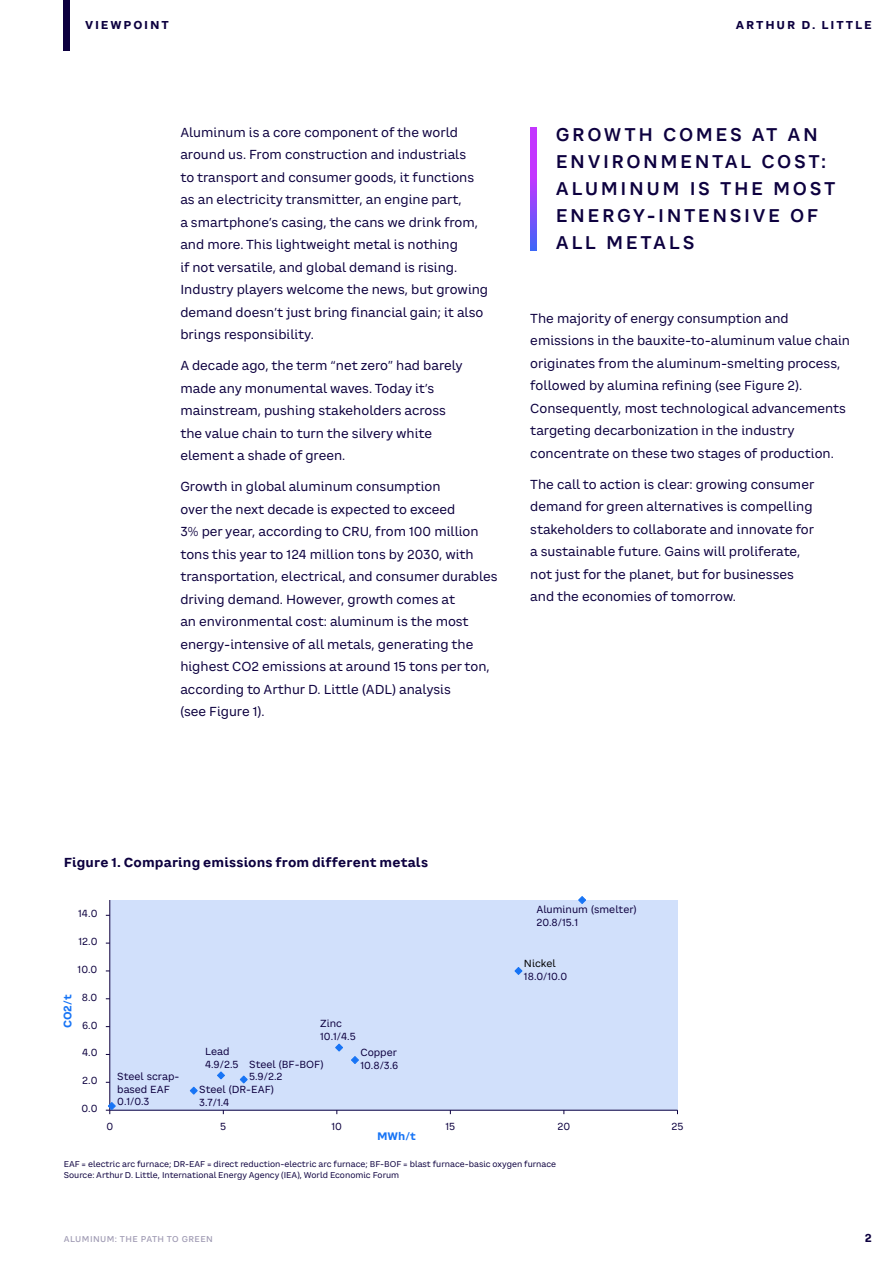
<style>
.page{position:relative;width:893px;height:1263px;background:#fff}
.page>*{position:absolute;margin:0;border:0;box-sizing:border-box;transform-origin:0 0}
.IN_LARGE_PULLOUT_TEXT{font:600 18px/27px "CA Saygon Text";letter-spacing:.14em;color:#0d003f}
.IN_BODYTEXT{font:12.75px/22.5px "CA Saygon Text";color:#0d003f}
.IN_IMAGE_TITLE{font:700 12.75px "CA Saygon Text";letter-spacing:.01em;color:#0d003f}
.t1{font:700 11.25px "CA Saygon Text";letter-spacing:.16em;color:#0d003f}
.t2{font:700 10.65px "CA Saygon Text";color:#1774f5}
.t3{font:10.05px/12.6px "CA Saygon Text";color:#0d003f}
.IN_GRAPH_IMAGE_SOURCE_TEXT{font:8.25px/10.5px "CA Saygon Text";color:#0d003f}
.t4{font:500 8.25px "CA Saygon Text";letter-spacing:.05em;color:#9e99b2}
.s1{color:#000}
</style>
<div class="page">
<div style="left:110px;top:900px;width:567px;height:210px;background:#d1e0fb"></div>
<hr style="left:109px;top:900px;width:1px;height:210px;background:#0d003f">
<hr style="left:110px;top:1110px;width:567px;height:1px;background:#0d003f">
<svg style="left:106px;top:1101px;width:10px;height:13px"></svg>
<svg style="left:189px;top:1086px;width:9px;height:9px"></svg>
<svg style="left:217px;top:1071px;width:8px;height:9px"></svg>
<svg style="left:239px;top:1075px;width:9px;height:9px"></svg>
<svg style="left:351px;top:1056px;width:8px;height:8px"></svg>
<svg style="left:335px;top:1043px;width:8px;height:9px"></svg>
<svg style="left:514px;top:967px;width:9px;height:8px"></svg>
<svg style="left:578px;top:896px;width:8px;height:8px"></svg>
<div style="left:64px;top:0;width:6px;height:51px;background:#0d003f"></div>
<svg style="left:530px;top:128px;width:7px;height:123px"></svg>
<p class="t1" style="left:85px;top:16px;width:85px">VIEWPOINT</p>
<p class="t1" style="left:736px;top:16px;width:137px">ARTHUR D. LITTLE</p>
<p class="IN_BODYTEXT" style="left:180px;top:121px;width:309px">Aluminum is a core component of the world around us. From construction and industrials<br>to transport and consumer goods, it functions as an electricity transmitter, an engine part,<br>a smartphone’s casing, the cans we drink from, and more. This lightweight metal is nothing<br>if not versatile, and global demand is rising.<br>Industry players welcome the news, but growing demand doesn’t just bring financial gain; it also brings responsibility.</p>
<p class="IN_BODYTEXT" style="left:180px;top:354px;width:284px">A decade ago, the term “net zero” had barely made any monumental waves. Today it’s mainstream, pushing stakeholders across the value chain to turn the silvery white element a shade of green.</p>
<p class="IN_BODYTEXT" style="left:180px;top:475px;width:319px">Growth in global aluminum consumption<br>over the next decade is expected to exceed<br>3% per year, according to CRU, from 100 million tons this year to 124 million tons by 2030, with transportation, electrical, and consumer durables driving demand. However, growth comes at<br>an environmental cost: aluminum is the most energy-intensive of all metals, generating the highest CO2 emissions at around 15 tons per ton, according to Arthur D. Little (ADL) analysis<br>(see Figure 1).</p>
<p class="IN_LARGE_PULLOUT_TEXT" style="left:556px;top:121px;width:281px">GROWTH COMES AT AN<br>ENVIRONMENTAL COST:<br>ALUMINUM IS THE MOST<br>ENERGY-INTENSIVE OF<br>ALL METALS</p>
<p class="IN_BODYTEXT" style="left:530px;top:307px;width:321px">The majority of energy consumption and emissions in the bauxite-to-aluminum value chain originates from the aluminum-smelting process, followed by alumina refining (see Figure 2).<br>Consequently, most technological advancements targeting decarbonization in the industry concentrate on these two stages of production.</p>
<p class="IN_BODYTEXT" style="left:530px;top:473px;width:285px">The call to action is clear: growing consumer demand for green alternatives is compelling stakeholders to collaborate and innovate for a sustainable future. Gains will proliferate, not just for the planet, but for businesses and the economies of tomorrow.</p>
<p class="IN_IMAGE_TITLE" style="left:64px;top:852px;width:366px">Figure 1. Comparing emissions from different metals</p>
<p class="t3" style="left:78px;top:907px;width:21px">14.0</p>
<p class="t3" style="left:78px;top:935px;width:21px">12.0</p>
<p class="t3" style="left:78px;top:963px;width:21px">10.0</p>
<p class="t2" style="left:60px;top:1028px;width:35px;rotate:-90deg">CO2/t</p>
<p class="t3" style="left:82px;top:991px;width:17px">8.0</p>
<p class="t3" style="left:82px;top:1019px;width:17px">6.0</p>
<p class="t3" style="left:82px;top:1046px;width:17px">4.0</p>
<p class="t3" style="left:82px;top:1074px;width:17px">2.0</p>
<p class="t3" style="left:81px;top:1102px;width:18px">0.0</p>
<p class="t3" style="left:117px;top:1070px;width:64px">Steel scrap&shy;based EAF<br>0.1/0.3</p>
<p class="t3" style="left:320px;top:1017px;width:37px">Zinc<br>10.1/4.5</p>
<p class="t3" style="left:205px;top:1045px;width:26px">Lead</p>
<p class="t3" style="left:205px;top:1057px;width:120px">4.9/2.5 Steel (BF-BOF)</p>
<p class="t3" style="left:249px;top:1070px;width:35px">5.9/2.2</p>
<p class="t3" style="left:199px;top:1083px;width:76px">Steel (DR-EAF)<br>3.7/1.4</p>
<p class="t3" style="left:360px;top:1046px;width:40px">Copper<br>10.8/3.6</p>
<p class="t3" style="left:536px;top:903px;width:102px">Aluminum (smelter)<br>20.8/15.1</p>
<p class="t3" style="left:524px;top:957px;width:45px"><span class="s1">Nickel<br></span>18.0/10.0</p>
<p class="t3" style="left:106px;top:1120px;width:8px">0</p>
<p class="t3" style="left:220px;top:1120px;width:8px">5</p>
<p class="t3" style="left:332px;top:1120px;width:12px">10</p>
<p class="t3" style="left:445px;top:1120px;width:11px">15</p>
<p class="t3" style="left:557px;top:1120px;width:14px">20</p>
<p class="t3" style="left:671px;top:1120px;width:14px">25</p>
<p class="t2" style="left:377px;top:1128px;width:40px">MWh/t</p>
<p class="IN_GRAPH_IMAGE_SOURCE_TEXT" style="left:64px;top:1159px;width:494px">EAF = electric arc furnace; DR-EAF = direct reduction-electric arc furnace; BF-BOF = blast furnace-basic oxygen furnace<br>Source: Arthur D. Little, International Energy Agency (IEA), World Economic Forum</p>
<p class="t4" style="left:64px;top:1233px;width:151px">ALUMINUM: THE PATH TO GREEN</p>
<p class="t1" style="left:865px;top:1229px;width:9px">2</p>
</div>
